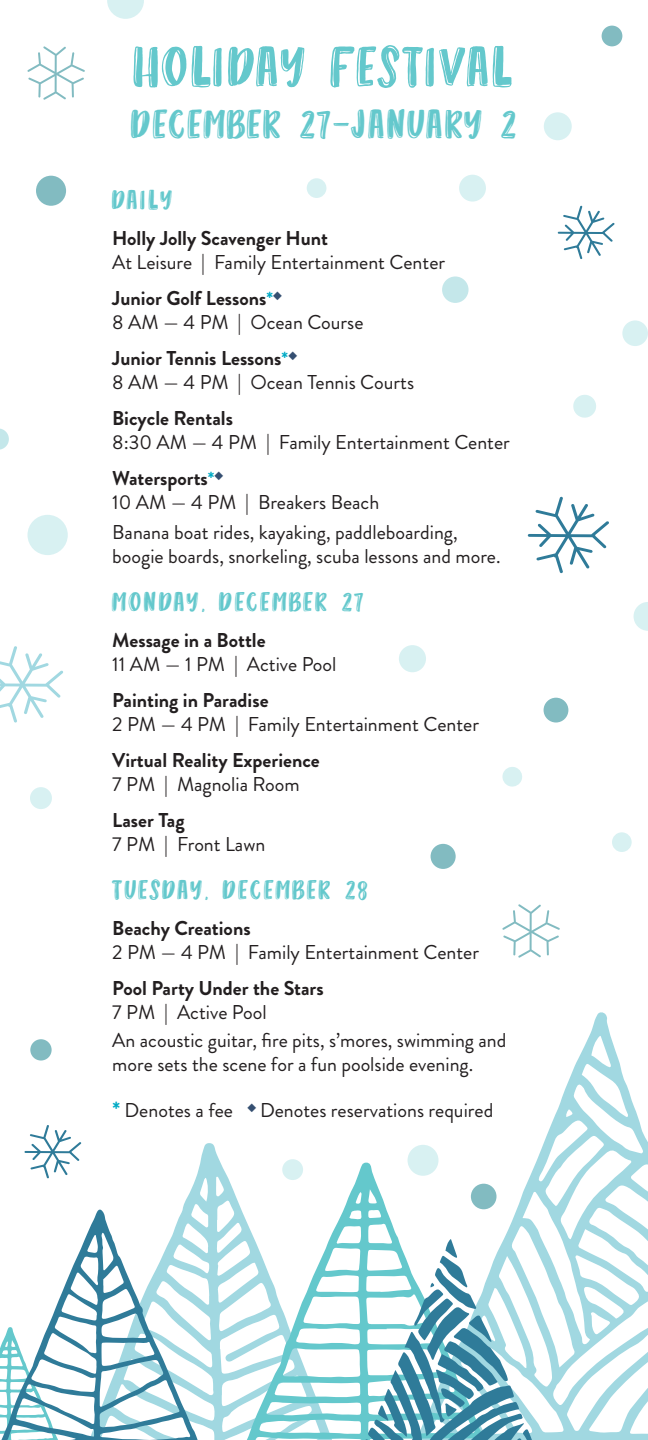
<style>
.page{position:relative;width:648px;height:1440px;background:#fff}
.page>*{position:absolute;margin:0;border:0;box-sizing:border-box;transform-origin:0 0}
.t1{font:58px "Angie Makes Shippey";letter-spacing:.01em;color:#64c8cc}
.t2{font:42px "Angie Makes Shippey";color:#64c8cc}
.t3{font:28px "Angie Makes Shippey";letter-spacing:.04em;color:#64c8cc}
.t4{font:20px/30px "Brandon Grotesque";color:#231f20}
.t5{font:700 20px "Brandon Grotesque";color:#231f20}
.s1{font-size:19px;color:#00aac5}
.s2{font-weight:700;font-size:22px;color:#00aac5}
</style>
<div class="page">
<div style="left:442px;top:276px;width:27px;height:27px;background:#c4e7ea;border-radius:50%"></div>
<div style="left:602px;top:26px;width:20px;height:20px;background:#82bbc1;border-radius:50%"></div>
<div style="left:544px;top:698px;width:24px;height:25px;background:#82bbc1;border-radius:50%"></div>
<svg style="left:30px;top:1039px;width:22px;height:22px"></svg>
<div style="left:431px;top:844px;width:25px;height:25px;background:#82bbc1;border-radius:50%"></div>
<div style="left:36px;top:176px;width:30px;height:30px;background:#82bbc1;border-radius:50%"></div>
<div style="left:612px;top:832px;width:20px;height:20px;background:#d8f1f2;border-radius:50%"></div>
<div style="left:408px;top:1145px;width:31px;height:31px;background:#d8f1f2;border-radius:50%"></div>
<div style="left:30px;top:787px;width:22px;height:22px;background:#d8f1f2;border-radius:50%"></div>
<svg style="left:634px;top:602px;width:14px;height:29px"></svg>
<div style="left:307px;top:178px;width:19px;height:20px;background:#d8f1f2;border-radius:50%"></div>
<div style="left:27px;top:515px;width:41px;height:40px;background:#d8f1f2;border-radius:50%"></div>
<div style="left:399px;top:645px;width:27px;height:27px;background:#d8f1f2;border-radius:50%"></div>
<svg style="left:107px;top:0;width:37px;height:19px"></svg>
<div style="left:459px;top:175px;width:27px;height:27px;background:#d8f1f2;border-radius:50%"></div>
<div style="left:544px;top:112px;width:28px;height:28px;background:#d8f1f2;border-radius:50%"></div>
<svg style="left:573px;top:395px;width:23px;height:23px"></svg>
<svg style="left:502px;top:767px;width:20px;height:20px"></svg>
<div style="left:622px;top:320px;width:26px;height:26px;background:#d8f1f2;border-radius:50%"></div>
<svg style="left:27px;top:46px;width:58px;height:54px"></svg>
<svg style="left:0;top:428px;width:9px;height:22px"></svg>
<svg style="left:0;top:646px;width:63px;height:77px"></svg>
<svg style="left:502px;top:904px;width:58px;height:54px"></svg>
<svg style="left:558px;top:206px;width:57px;height:53px"></svg>
<svg style="left:528px;top:497px;width:81px;height:76px"></svg>
<svg style="left:24px;top:1125px;width:57px;height:53px"></svg>
<svg style="left:49px;top:1143px;width:250px;height:297px"></svg>
<svg style="left:416px;top:1012px;width:232px;height:428px"></svg>
<svg style="left:237px;top:1162px;width:255px;height:278px"></svg>
<svg style="left:348px;top:1239px;width:198px;height:201px"></svg>
<svg style="left:0;top:1209px;width:198px;height:231px"></svg>
<h1 class="t1" style="left:134px;top:36px;width:382px">HOLIDAY FESTIVAL</h1>
<h1 class="t2" style="left:131px;top:102px;width:387px">DECEMBER 27–JANUARY 2</h1>
<h3 class="t3" style="left:112px;top:185px;width:62px">DAILY</h3>
<p class="t5" style="left:112px;top:225px;width:217px">Holly Jolly Scavenger Hunt</p>
<p class="t4" style="left:112px;top:248px;width:334px">At Leisure | Family Entertainment Center</p>
<p class="t5" style="left:112px;top:285px;width:172px">Junior Golf Lessons<span class="s1">*</span><sup>◆</sup></p>
<p class="t4" style="left:112px;top:308px;width:253px">8 AM — 4 PM | Ocean Course</p>
<p class="t5" style="left:112px;top:345px;width:187px">Junior Tennis Lessons<span class="s1">*</span><sup>◆</sup></p>
<p class="t4" style="left:112px;top:368px;width:303px">8 AM — 4 PM | Ocean Tennis Courts</p>
<p class="t5" style="left:112px;top:405px;width:122px">Bicycle Rentals</p>
<p class="t4" style="left:112px;top:428px;width:399px">8:30 AM — 4 PM | Family Entertainment Center</p>
<p class="t5" style="left:112px;top:465px;width:113px">Watersports<span class="s1">*</span><sup>◆</sup></p>
<p class="t4" style="left:112px;top:488px;width:347px">10 AM — 4 PM | Breakers Beach<br>Banana boat rides, kayaking, paddleboarding,</p>
<p class="t4" style="left:112px;top:542px;width:390px">boogie boards, snorkeling, scuba lessons and more.</p>
<h3 class="t3" style="left:112px;top:587px;width:253px">MONDAY, DECEMBER 27</h3>
<p class="t5" style="left:112px;top:626px;width:155px">Message in a Bottle</p>
<p class="t4" style="left:112px;top:649px;width:226px">11 AM — 1 PM | Active Pool</p>
<p class="t5" style="left:112px;top:686px;width:158px">Painting in Paradise</p>
<p class="t4" style="left:112px;top:709px;width:368px">2 PM — 4 PM | Family Entertainment Center</p>
<p class="t5" style="left:112px;top:746px;width:209px">Virtual Reality Experience</p>
<p class="t4" style="left:112px;top:769px;width:189px">7 PM | Magnolia Room</p>
<p class="t5" style="left:112px;top:806px;width:74px">Laser Tag</p>
<p class="t4" style="left:112px;top:829px;width:155px">7 PM | Front Lawn</p>
<h3 class="t3" style="left:112px;top:875px;width:257px">TUESDAY, DECEMBER 28</h3>
<p class="t5" style="left:112px;top:914px;width:140px">Beachy Creations</p>
<p class="t4" style="left:112px;top:937px;width:368px">2 PM — 4 PM | Family Entertainment Center</p>
<p class="t5" style="left:112px;top:974px;width:213px">Pool Party Under the Stars</p>
<p class="t4" style="left:112px;top:997px;width:156px">7 PM | Active Pool</p>
<p class="t4" style="left:112px;top:1028px;width:396px;line-height:24px">An acoustic guitar, fre pits, s’mores, swimming and more sets the scene for a fun poolside evening.</p>
<p class="t4" style="left:112px;top:1096px;width:382px"><span class="s2">*</span> Denotes a fee <sup>◆</sup> Denotes reservations required</p>
</div>
